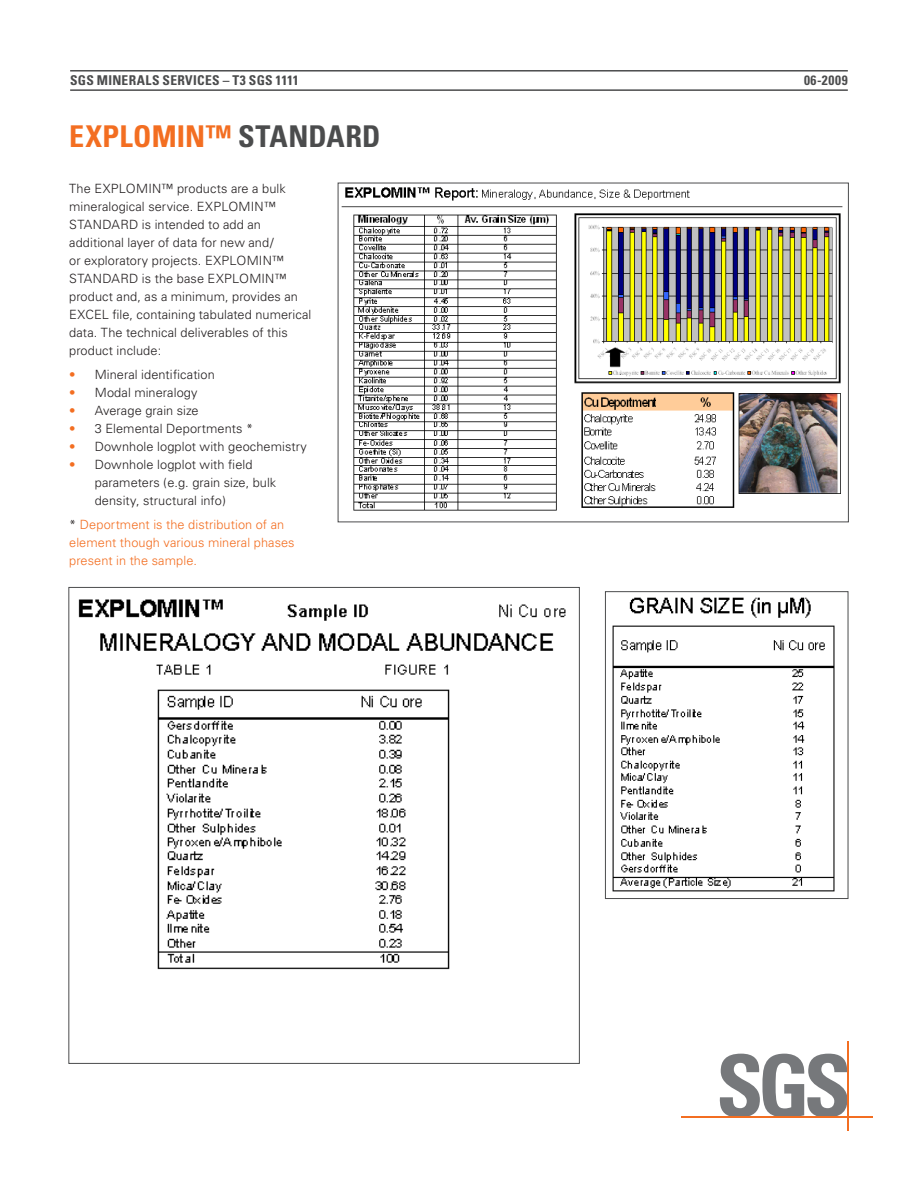
<style>
.page{position:relative;width:918px;height:1188px;background:#fff}
.page>*{position:absolute;margin:0;border:0;box-sizing:border-box;transform-origin:0 0}
.HEADLINES_BIG{font:700 condensed 30px "Univers";letter-spacing:.005em;color:#f36e21}
.SUBHEADINGS{font:700 condensed 13.5px "Univers";letter-spacing:.02em;color:#4b4c4d}
.BODY_TEXT_LISTS_SPAC{font:300 12.75px/18px "Univers";letter-spacing:.005em;color:#231f20}
.BODY_TEXT_LISTS_SPAC-2{font:300 12.75px/18px "Univers";letter-spacing:.005em;color:#f36e21}
.s1{color:#4b4c4d}
.s2{color:#f36e21}
.s3{color:#231f20}
</style>
<div class="page">
<hr style="left:70px;top:70px;width:778px;height:2px;background:#4b4c4d">
<hr style="left:70px;top:89px;width:778px;height:2px;background:#4b4c4d">
<svg style="left:719px;top:1054px;width:128px;height:62px"></svg>
<hr style="left:681px;top:1116px;width:192px;height:2px;background:#f36e21">
<hr style="left:847px;top:1041px;width:1px;height:90px;background:#f36e21">
<svg style="left:338px;top:183px;width:511px;height:339px"></svg>
<img style="left:352px;top:213px;width:208px;height:299px">
<svg style="left:605px;top:591px;width:243px;height:308px"></svg>
<svg style="left:68px;top:587px;width:512px;height:477px"></svg>
<p class="SUBHEADINGS" style="left:70px;top:72px;width:230px">SGS MINERALS SERVICES – T3 SGS 1111</p>
<p class="SUBHEADINGS" style="left:804px;top:72px;width:45px">06-2009</p>
<p class="HEADLINES_BIG" style="left:69px;top:118px;width:313px">EXPLOMIN™ <span class="s1">STANDARD</span></p>
<p class="BODY_TEXT_LISTS_SPAC" style="left:69px;top:179px;width:244px">The EXPLOMIN™ products are a bulk mineralogical service. EXPLOMIN™ STANDARD is intended to add an additional layer of data for new and/<br>or exploratory projects. EXPLOMIN™ STANDARD is the base EXPLOMIN™ product and, as a minimum, provides an EXCEL file, containing tabulated numerical data. The technical deliverables of this product include:</p>
<p class="BODY_TEXT_LISTS_SPAC" style="left:69px;top:365px;width:147px"><span class="s2">•</span> Mineral identification</p>
<p class="BODY_TEXT_LISTS_SPAC" style="left:69px;top:383px;width:130px"><span class="s2">•</span> Modal mineralogy</p>
<p class="BODY_TEXT_LISTS_SPAC" style="left:69px;top:401px;width:131px"><span class="s2">•</span> Average grain size</p>
<p class="BODY_TEXT_LISTS_SPAC" style="left:69px;top:419px;width:186px"><span class="s2">•</span> 3 Elemental Deportments *</p>
<p class="BODY_TEXT_LISTS_SPAC" style="left:69px;top:437px;width:239px"><span class="s2">•</span> Downhole logplot with geochemistry</p>
<p class="BODY_TEXT_LISTS_SPAC" style="left:95px;top:455px;width:183px;text-indent:-26px"><span class="s2">•</span> Downhole logplot with field parameters (e.g. grain size, bulk density, structural info)</p>
<p class="BODY_TEXT_LISTS_SPAC-2" style="left:69px;top:515px;width:227px"><span class="s3">*</span> Deportment is the distribution of an element though various mineral phases present in the sample.</p>
</div>
